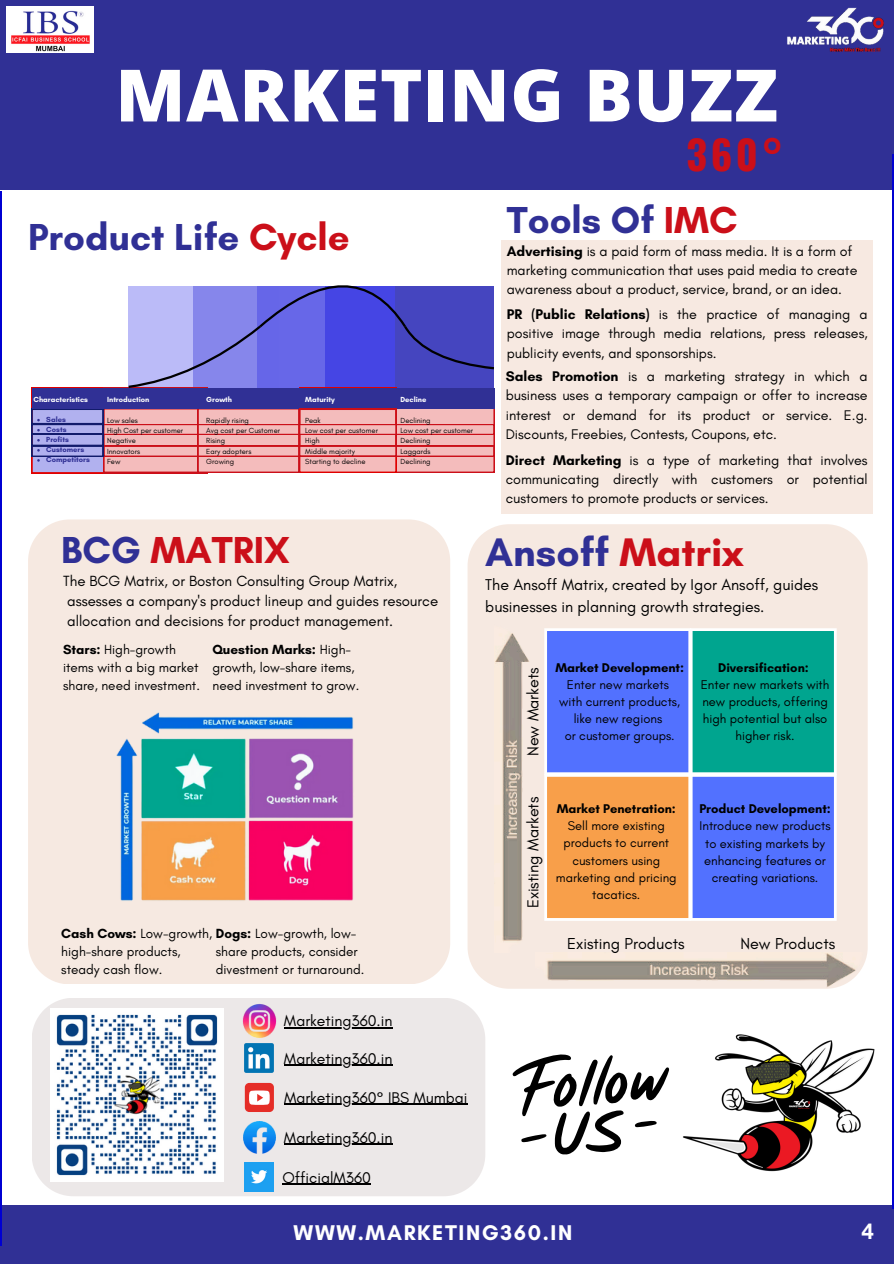
<style>
.page{position:relative;width:894px;height:1264px;background:#fff}
.page>*{position:absolute;margin:0;border:0;box-sizing:border-box;transform-origin:0 0}
.t1{font:800 72.3px "Open Sans";letter-spacing:.01em;color:#fff}
.t2{font:700 40.65px "Glacial Indifference";color:#303095}
.t3{font:700 40.2px "Oswald";color:#cb0f19}
.t4{font:700 38.25px "Glacial Indifference";color:#303095}
.t5{font:700 38.25px "Glacial Indifference";color:#cb0f19}
.t6{font:700 21.75px "Glacial Indifference";letter-spacing:.075em;color:#fff}
.t7{font:700 20.25px "Open Sauce One";color:#fff}
.t8{font:16.2px "Glacial Indifference";color:#000}
.t9{font:15.9px/21.5px "Glacial Indifference";color:#000}
.t10{font:15.75px "Glacial Indifference";color:#000}
.t11{font:15px/20.2px "Glacial Indifference";color:#000}
.t12{font:14.25px/19.2px "Glacial Indifference";color:#000;text-align:justify}
.t13{font:13.5px/18px "Glacial Indifference";color:#000}
.t14{font:12.9px/17.2px "Glacial Indifference";color:#000;text-align:center}
.t15{font:7.5px "Glacial Indifference";color:#000}
.t16{font:700 7.5px "Glacial Indifference";color:#fff}
.t17{font:700 7.5px "Glacial Indifference";color:#303095}
.s1{color:#cb0f19}
.s2{color:#303095}
.s3{font-weight:700}
</style>
<div class="page">
<div style="left:0;top:0;width:893px;height:189px;background:#303095"></div>
<div style="left:32px;top:998px;width:453px;height:198px;background:#ece8e8"></div>
<div style="left:0;top:1205px;width:893px;height:58px;background:#303095"></div>
<img style="left:787px;top:7px;width:97px;height:45px">
<img style="left:7px;top:7px;width:86px;height:46px">
<div style="left:28px;top:519px;width:422px;height:465px;background:#f6e9e1"></div>
<img style="left:111px;top:711px;width:256px;height:195px">
<div style="left:467px;top:524px;width:400px;height:464px;background:#f6e9e1"></div>
<svg style="left:544px;top:628px;width:292px;height:292px;background:#7090ba"></svg>
<img style="left:535px;top:952px;width:332px;height:36px">
<img style="left:494px;top:621px;width:36px;height:331px">
<img style="left:236px;top:998px;width:46px;height:46px">
<img style="left:245px;top:1043px;width:29px;height:29px">
<div style="left:245px;top:1082px;width:29px;height:29px;background:#e52d27;border-radius:4px"></div>
<svg style="left:249px;top:1090px;width:20px;height:14px"></svg>
<img style="left:243px;top:1121px;width:32px;height:32px">
<img style="left:244px;top:1162px;width:29px;height:29px">
<hr style="left:284px;top:1143px;width:108px;height:1px;background:#000">
<hr style="left:282px;top:1183px;width:89px;height:1px;background:#000">
<hr style="left:284px;top:1103px;width:183px;height:1px;background:#000">
<hr style="left:284px;top:1064px;width:108px;height:1px;background:#000">
<hr style="left:284px;top:1027px;width:108px;height:1px;background:#000">
<img style="left:50px;top:1008px;width:174px;height:173px">
<img style="left:669px;top:1034px;width:206px;height:138px">
<svg style="left:512px;top:1054px;width:157px;height:100px"></svg>
<div style="left:501px;top:240px;width:372px;height:274px;background:#f7e9e1"></div>
<svg style="left:32px;top:285px;width:463px;height:188px;background:#9d87c6"></svg>
<hr style="left:0;top:191px;width:2px;height:1054px;background:#0000d2">
<hr style="left:892px;top:154px;width:1px;height:1054px;background:#0000d2">
<p class="t1" style="left:115px;top:44px;width:664px">MARKETING BUZZ</p>
<p class="t3" style="left:686px;top:123px;width:98px">360°</p>
<p class="t4" style="left:28px;top:214px;width:323px">Product Life <span class="s1">Cycle</span></p>
<p class="t16" style="left:33px;top:395px;width:56px">Characteristics</p>
<p class="t17" style="left:46px;top:415px;width:21px">Sales</p>
<p class="t17" style="left:46px;top:425px;width:22px">Costs</p>
<h2 class="t17" style="left:46px;top:435px;width:24px">Profits</h2>
<h6 class="t17" style="left:46px;top:445px;width:39px">Customers</h6>
<h6 class="t17" style="left:46px;top:455px;width:45px">Competitors</h6>
<p class="t16" style="left:107px;top:395px;width:44px">Introduction</p>
<h6 class="t15" style="left:107px;top:415px;width:32px">Low sales</h6>
<h6 class="t15" style="left:107px;top:426px;width:78px">High Cost per customer</h6>
<h3 class="t15" style="left:107px;top:436px;width:30px">Negative</h3>
<p class="t15" style="left:107px;top:446px;width:34px">Innovators</p>
<p class="t15" style="left:107px;top:456px;width:15px">Few</p>
<h6 class="t16" style="left:206px;top:395px;width:27px">Growth</h6>
<h6 class="t15" style="left:206px;top:415px;width:44px">Rapidly rising</h6>
<h6 class="t15" style="left:206px;top:426px;width:75px">Avg cost per Customer</h6>
<h6 class="t15" style="left:206px;top:436px;width:20px">Rising</h6>
<h5 class="t15" style="left:206px;top:446px;width:47px">Eary adopters</h5>
<h5 class="t15" style="left:206px;top:456px;width:29px">Growing</h5>
<h5 class="t16" style="left:305px;top:395px;width:31px">Maturity</h5>
<h5 class="t15" style="left:305px;top:415px;width:17px">Peak</h5>
<p class="t15" style="left:305px;top:426px;width:74px">Low cost per customer</p>
<h5 class="t15" style="left:305px;top:436px;width:16px">High</h5>
<h5 class="t15" style="left:305px;top:446px;width:51px">Middle majority</h5>
<p class="t15" style="left:305px;top:456px;width:62px">Starting to decline</p>
<p class="t16" style="left:400px;top:395px;width:27px">Decline</p>
<p class="t15" style="left:400px;top:415px;width:32px">Declining</p>
<h5 class="t15" style="left:400px;top:426px;width:74px">Low cost per customer</h5>
<h5 class="t15" style="left:400px;top:436px;width:32px">Declining</h5>
<p class="t15" style="left:400px;top:446px;width:32px">Laggards</p>
<h5 class="t15" style="left:400px;top:456px;width:32px">Declining</h5>
<p class="t5" style="left:61px;top:526px;width:230px"><span class="s2">BCG</span> MATRIX</p>
<p class="t11" style="left:63px;top:570px;width:376px">The BCG Matrix, or Boston Consulting Group Matrix, assesses a company's product lineup and guides resource</p>
<p class="t11" style="left:67px;top:611px;width:327px">allocation and decisions for product management.</p>
<p class="t13" style="left:63px;top:640px;width:138px"><span class="s3">Stars:</span> High-growth items with a big market share, need investment.</p>
<p class="t13" style="left:212px;top:640px;width:148px"><span class="s3">Question Marks:</span> High&shy;growth, low-share items, need investment to grow.</p>
<p class="t4" style="left:506px;top:197px;width:232px">Tools Of <span class="s1">IMC</span></p>
<h5 class="t12" style="left:506px;top:241px;width:352px;text-align:left"><span class="s3">Advertising</span> is a paid form of mass media. It is a form of marketing communication that uses paid media to create awareness about a product, service, brand, or an idea.</h5>
<p class="t12" style="left:506px;top:305px;width:362px"><span class="s3">PR (Public Relations)</span> is the practice of managing a positive image through media relations, press releases, publicity events, and sponsorships.</p>
<h5 class="t12" style="left:505px;top:367px;width:363px"><span class="s3">Sales Promotion</span> is a marketing strategy in which a business uses a temporary campaign or offer to increase interest or demand for its product or service. E.g.<br>Discounts, Freebies, Contests, Coupons, etc.</h5>
<p class="t12" style="left:505px;top:450px;width:363px"><span class="s3">Direct Marketing</span> is a type of marketing that involves communicating directly with customers or potential customers to promote products or services.</p>
<p class="t2" style="left:485px;top:527px;width:259px">Ansoff <span class="s1">Matrix</span></p>
<p class="t9" style="left:485px;top:574px;width:334px">The Ansoff Matrix, created by Igor Ansoff, guides businesses in planning growth strategies.</p>
<h3 class="t8" style="left:523px;top:756px;width:90px;rotate:-90deg">New Markets</h3>
<p class="t14" style="left:555px;top:658px;width:130px"><span class="s3">Market Development:<br></span>Enter new markets<br>with current products, like new regions<br>or customer groups.</p>
<p class="t14" style="left:700px;top:658px;width:130px"><span class="s3">Diversification:<br></span>Enter new markets with new products, offering high potential but also higher risk.</p>
<p class="t13" style="left:216px;top:924px;width:150px;text-indent:-154px"><span class="s3">Cash Cows:</span> Low-growth, <span class="s3">Dogs:</span> Low-growth, low&shy;share products, consider divestment or turnaround.</p>
<p class="t13" style="left:61px;top:942px;width:121px">high-share products, steady cash flow.</p>
<p class="t10" style="left:284px;top:1011px;width:110px">Marketing360.in</p>
<p class="t10" style="left:284px;top:1048px;width:110px">Marketing360.in</p>
<p class="t10" style="left:284px;top:1087px;width:185px">Marketing360° IBS Mumbai</p>
<p class="t10" style="left:284px;top:1127px;width:110px">Marketing360.in</p>
<p class="t10" style="left:282px;top:1167px;width:90px">OfficialM360</p>
<h3 class="t8" style="left:523px;top:908px;width:113px;rotate:-90deg">Existing Markets</h3>
<p class="t14" style="left:555px;top:800px;width:122px"><span class="s3">Market Penetration:<br></span>Sell more existing products to current customers using marketing and pricing tacatics.</p>
<p class="t14" style="left:699px;top:800px;width:133px"><span class="s3">Product Development:<br></span>Introduce new products to existing markets by enhancing features or creating variations.</p>
<p class="t8" style="left:567px;top:933px;width:119px">Existing Products</p>
<p class="t8" style="left:740px;top:933px;width:96px">New Products</p>
<p class="t6" style="left:293px;top:1218px;width:280px">WWW.MARKETING360.IN</p>
<p class="t7" style="left:860px;top:1218px;width:15px">4</p>
</div>
